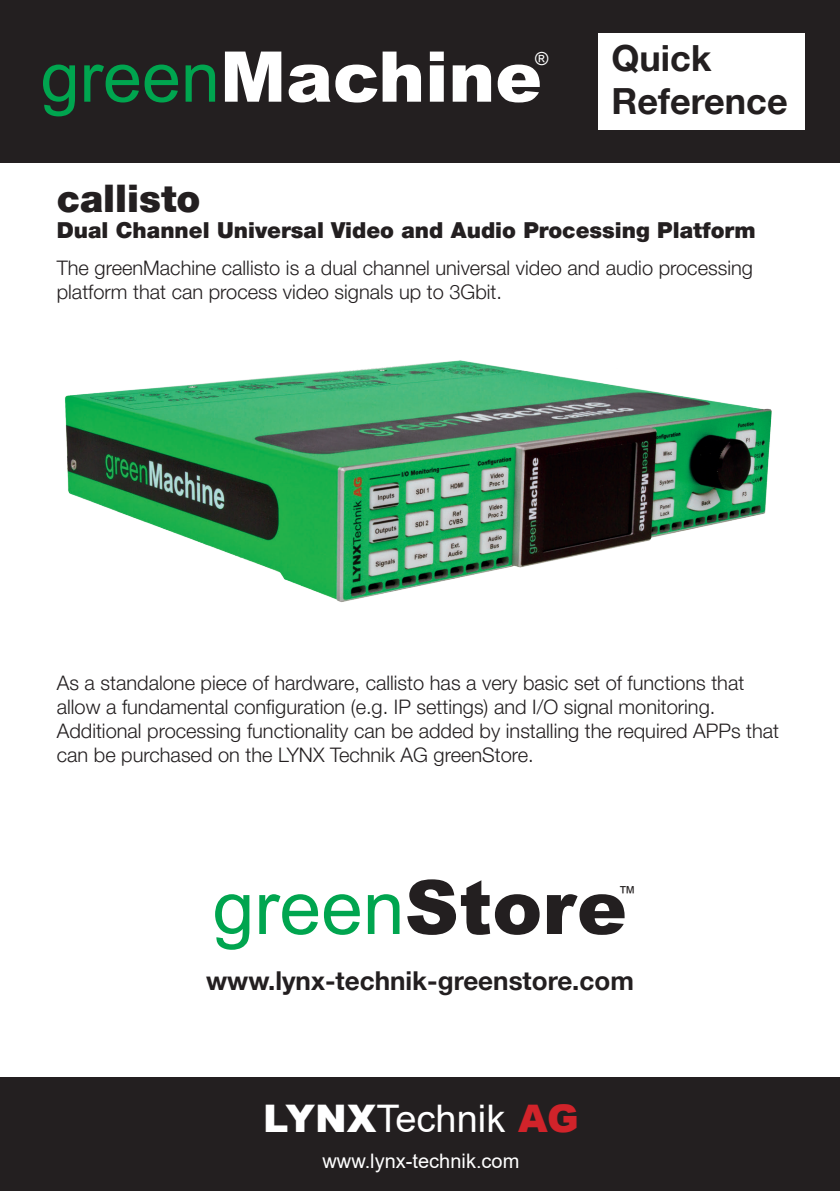
<style>
.page{position:relative;width:840px;height:1191px;background:#fff}
.page>*{position:absolute;margin:0;border:0;box-sizing:border-box;transform-origin:0 0}
.t1{font:75px "Arial";color:#00a54f}
.t2{font:900 70px "Arial";color:#fff}
.t3{font:38px "Arial";color:#fff}
.t4{font:900 38px "Helvetica Neue LT Pro";color:#231f20}
.t5{font:700 36px "Helvetica Neue LT Pro";color:#231f20}
.t6{font:700 26px "Helvetica Neue LT Pro";color:#231f20}
.t7{font:900 22px "Helvetica Neue LT Pro";color:#231f20}
.t8{font:300 20px/24px "Helvetica Neue LT Pro";color:#231f20}
.t9{font:20px "Arial";color:#fff}
.t10{font:18px "Arial";color:#fff}
.t11{font:18px "Arial";color:#231f20}
.s1{font-weight:400;color:#00a54f}
.s2{font-weight:900;color:#231f20}
.s3{font-weight:900}
.s4{font-weight:900;color:#d1232a}
</style>
<div class="page">
<img style="left:65px;top:360px;width:707px;height:242px">
<div style="left:0;top:0;width:839px;height:162px;background:#231f20"></div>
<div style="left:598px;top:33px;width:206px;height:97px;background:#fff"></div>
<div style="left:0;top:1077px;width:839px;height:114px;background:#231f20"></div>
<p class="t2" style="left:41px;top:26px;width:502px"><span class="s1">green</span>Machine</p>
<p class="t5" style="left:611px;top:36px;width:101px">Quick</p>
<p class="t10" style="left:535px;top:46px;width:15px">®</p>
<p class="t5" style="left:611px;top:79px;width:178px">Reference</p>
<p class="t4" style="left:57px;top:176px;width:145px">callisto</p>
<p class="t7" style="left:57px;top:217px;width:700px">Dual Channel Universal Video and Audio Processing Platform</p>
<p class="t8" style="left:57px;top:256px;width:697px">The greenMachine callisto is a dual channel universal video and audio processing platform that can process video signals up to 3Gbit.</p>
<p class="t8" style="left:57px;top:670px;width:688px">As a standalone piece of hardware, callisto has a very basic set of functions that allow a fundamental configuration (e.g. IP settings) and I/O signal monitoring.</p>
<p class="t8" style="left:57px;top:718px;width:723px">Additional processing functionality can be added by installing the required APPs that can be purchased on the LYNX Technik AG greenStore.</p>
<p class="t1" style="left:212px;top:856px;width:415px">green<span class="s2">Store</span></p>
<p class="t11" style="left:617px;top:880px;width:19px">™</p>
<p class="t6" style="left:206px;top:965px;width:429px">www.lynx-technik-greenstore.com</p>
<p class="t3" style="left:263px;top:1092px;width:317px"><span class="s3">LYNX</span>Technik <span class="s4">AG</span></p>
<p class="t9" style="left:322px;top:1147px;width:198px">www.lynx-technik.com</p>
</div>
